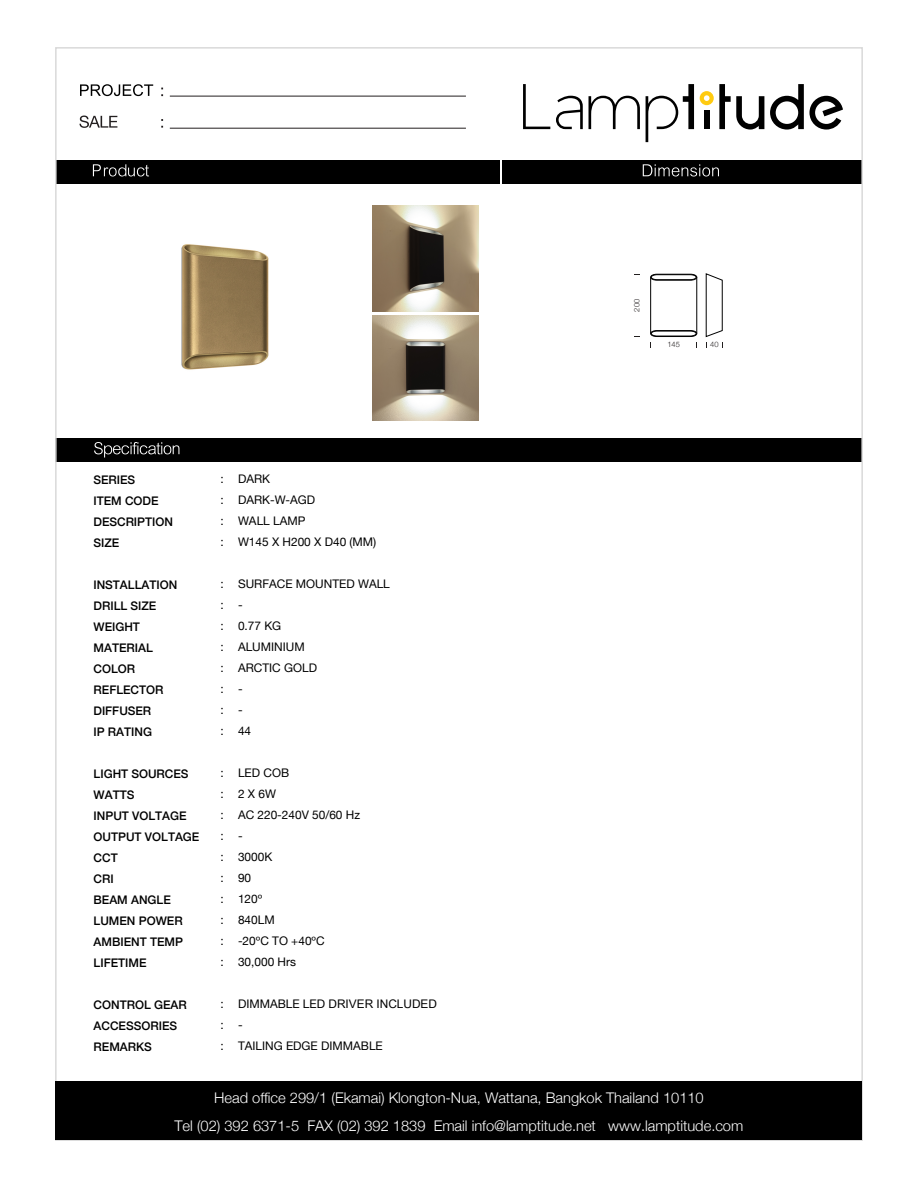
<style>
.page{position:relative;width:918px;height:1188px;background:#fff}
.page>*{position:absolute;margin:0;border:0;box-sizing:border-box;transform-origin:0 0}
.t1{font:300 14.7px/27.8px "Helvetica Neue";letter-spacing:-.005em;color:#fff;text-align:center}
.t2{font:500 11.85px/21px "Helvetica Neue";color:#000}
.t3{font:11.85px/21px "Helvetica Neue";color:#000;text-align:justify}
.t4{font:11.85px "Arial Unicode MS";color:#000}
.t5{font:300 7.5px "Helvetica Neue";color:#231f20}
.s1{font-family:"Helvetica Neue"}
</style>
<div class="page">
<div style="left:56px;top:438px;width:806px;height:23px;background:#000"></div>
<div style="left:503px;top:160px;width:359px;height:23px;background:#000"></div>
<div style="left:56px;top:160px;width:444px;height:23px;background:#000"></div>
<svg style="left:93px;top:164px;width:56px;height:12px"></svg>
<svg style="left:643px;top:164px;width:76px;height:12px"></svg>
<svg style="left:94px;top:442px;width:85px;height:16px"></svg>
<svg style="left:80px;top:116px;width:37px;height:12px"></svg>
<hr style="left:170px;top:96px;width:296px;height:1px;background:#231f20">
<hr style="left:170px;top:128px;width:296px;height:1px;background:#231f20">
<svg style="left:80px;top:84px;width:73px;height:12px"></svg>
<div style="left:56px;top:1081px;width:806px;height:59px;background:#000"></div>
<svg style="left:523px;top:84px;width:27px;height:45px"></svg>
<svg style="left:589px;top:96px;width:51px;height:33px"></svg>
<svg style="left:556px;top:96px;width:27px;height:33px"></svg>
<svg style="left:646px;top:84px;width:48px;height:58px"></svg>
<svg style="left:700px;top:84px;width:64px;height:46px"></svg>
<svg style="left:770px;top:84px;width:73px;height:46px"></svg>
<svg style="left:650px;top:274px;width:47px;height:7px"></svg>
<hr style="left:650px;top:277px;width:1px;height:57px;background:#000">
<hr style="left:697px;top:277px;width:1px;height:57px;background:#000">
<svg style="left:706px;top:273px;width:17px;height:75px"></svg>
<svg style="left:650px;top:330px;width:48px;height:18px"></svg>
<img style="left:181px;top:244px;width:88px;height:126px">
<img style="left:373px;top:315px;width:105px;height:106px">
<img style="left:373px;top:206px;width:105px;height:105px">
<p class="t2" style="left:94px;top:469px;width:81px">SERIES<br>ITEM CODE<br>DESCRIPTION<br>SIZE</p>
<p class="t2" style="left:94px;top:574px;width:85px">INSTALLATION<br>DRILL SIZE<br>WEIGHT<br>MATERIAL<br>COLOR<br>REFLECTOR<br>DIFFUSER<br>IP RATING</p>
<p class="t2" style="left:94px;top:763px;width:107px">LIGHT SOURCES<br>WATTS<br>INPUT VOLTAGE<br>OUTPUT VOLTAGE<br>CCT<br>CRI<br>BEAM ANGLE<br>LUMEN POWER<br>AMBIENT TEMP<br>LIFETIME</p>
<p class="t2" style="left:94px;top:994px;width:95px">CONTROL GEAR<br>ACCESSORIES<br>REMARKS</p>
<p class="t3" style="left:221px;top:469px;width:5px">: : : :</p>
<p class="t3" style="left:221px;top:574px;width:5px">: : : : : : : :</p>
<p class="t3" style="left:221px;top:763px;width:5px">: : : : : : : : : :</p>
<p class="t3" style="left:221px;top:994px;width:5px">: : :</p>
<p class="t3" style="left:238px;top:469px;width:140px;text-align:left">DARK<br>DARK-W-AGD<br>WALL LAMP<br>W145 X H200 X D40 (MM)</p>
<p class="t3" style="left:238px;top:574px;width:153px;text-align:left">SURFACE MOUNTED WALL -<br>0.77 KG<br>ALUMINIUM<br>ARCTIC GOLD<br>-<br>-<br>44</p>
<p class="t3" style="left:238px;top:763px;width:124px;text-align:left">LED COB<br>2 X 6W<br>AC 220-240V 50/60 Hz -<br>3000K<br>90<br>120º<br>840LM<br>-20ºC TO +40ºC<br>30,000 Hrs</p>
<p class="t4" style="left:238px;top:995px;width:201px"><span class="s1">DIMMABLE LED</span> DRIVER INCLUDED</p>
<p class="t3" style="left:238px;top:1015px;width:146px">-<br>TAILING EDGE DIMMABLE</p>
<p class="t5" style="left:631px;top:312px;width:14px;rotate:-90deg">200</p>
<p class="t5" style="left:667px;top:339px;width:14px">145</p>
<p class="t5" style="left:710px;top:339px;width:10px">40</p>
<p class="t1" style="left:175px;top:1083px;width:570px">Head office 299/1 (Ekamai) Klongton-Nua, Wattana, Bangkok Thailand 10110<br>Tel (02) 392 6371-5 FAX (02) 392 1839 Email info@lamptitude.net www.lamptitude.com</p>
</div>
